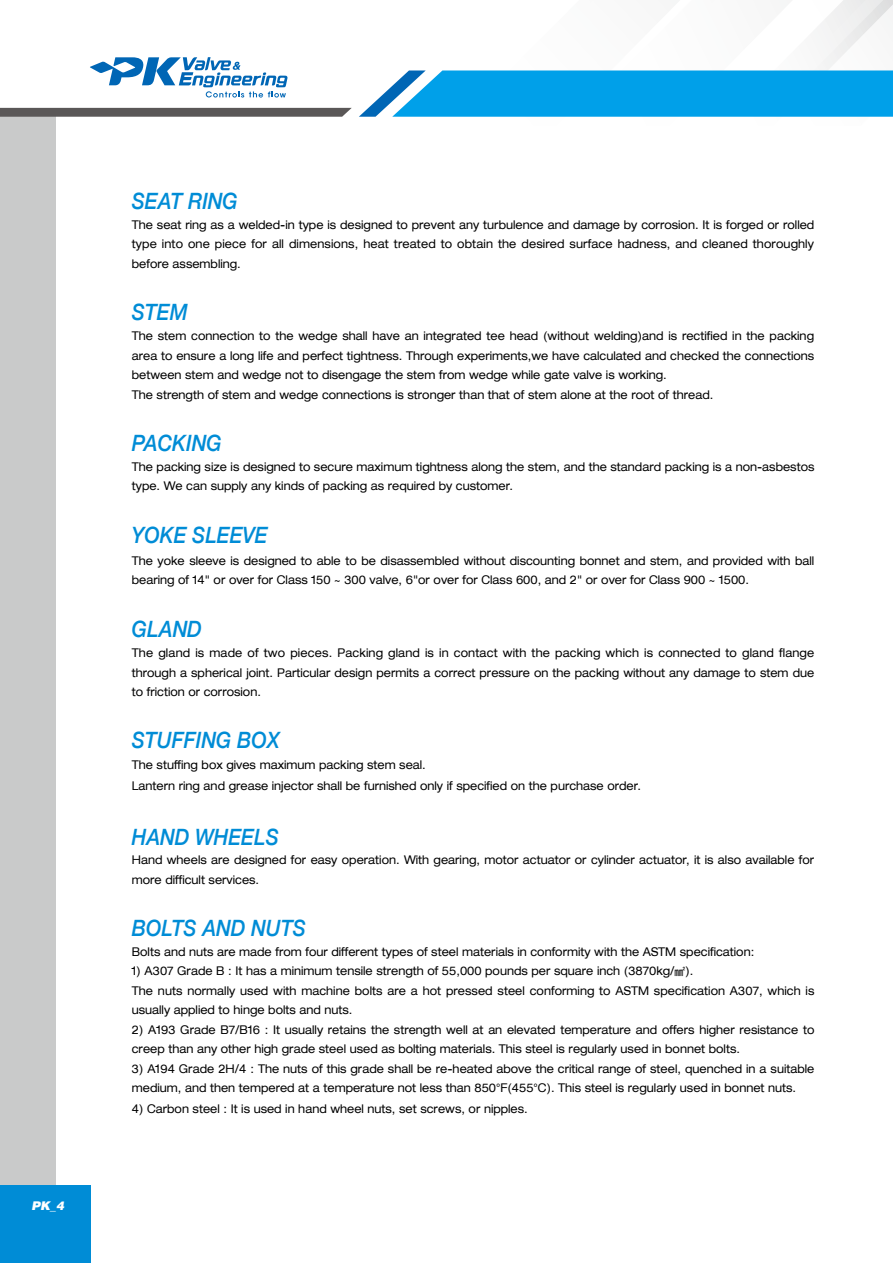
<style>
.page{position:relative;width:893px;height:1263px;background:#fff}
.page>*{position:absolute;margin:0;border:0;box-sizing:border-box;transform-origin:0 0}
.t1{font:italic 500 22.5px "Helvetica Neue";color:#008cd6;scale:.9 1}
.t2{font:expanded 12px/19.5px "Helvetica 53";color:#000;scale:.9 1}
.t3{font:italic 900 12px "Helvetica";color:#fff}
.s1{font-family:"YDIYGO330";font-stretch:normal}
</style>
<div class="page">
<div style="left:0;top:1185px;width:91px;height:78px;background:#008cd6"></div>
<div style="left:0;top:116px;width:55px;height:1069px;background:#c9caca"></div>
<svg style="left:0;top:108px;width:352px;height:9px;background:#615e5e"></svg>
<svg style="left:359px;top:0;width:534px;height:117px"></svg>
<svg style="left:90px;top:57px;width:198px;height:41px"></svg>
<p class="t3" style="left:31px;top:1198px;width:34px">PK_4</p>
<h1 class="t1" style="left:132px;top:187px;width:119px">SEAT RING</h1>
<p class="t2" style="left:132px;top:215px;width:760px;text-align:justify">The seat ring as a welded-in type is designed to prevent any turbulence and damage by corrosion. It is forged or rolled type into one piece for all dimensions, heat treated to obtain the desired surface hadness, and cleaned thoroughly before assembling.</p>
<h1 class="t1" style="left:132px;top:299px;width:64px">STEM</h1>
<p class="t2" style="left:132px;top:326px;width:760px">The stem connection to the wedge shall have an integrated tee head (without welding)and is rectified in the packing area to ensure a long life and perfect tightness. Through experiments,we have calculated and checked the connections between stem and wedge not to disengage the stem from wedge while gate valve is working.<br>The strength of stem and wedge connections is stronger than that of stem alone at the root of thread.</p>
<h1 class="t1" style="left:132px;top:430px;width:101px">PACKING</h1>
<p class="t2" style="left:132px;top:456px;width:760px">The packing size is designed to secure maximum tightness along the stem, and the standard packing is a non-asbestos type. We can supply any kinds of packing as required by customer.</p>
<h1 class="t1" style="left:132px;top:522px;width:152px">YOKE SLEEVE</h1>
<p class="t2" style="left:132px;top:550px;width:760px">The yoke sleeve is designed to able to be disassembled without discounting bonnet and stem, and provided with ball bearing of 14" or over for Class 150 ~ 300 valve, 6"or over for Class 600, and 2" or over for Class 900 ~ 1500.</p>
<h1 class="t1" style="left:132px;top:616px;width:79px">GLAND</h1>
<p class="t2" style="left:132px;top:643px;width:760px;text-align:justify">The gland is made of two pieces. Packing gland is in contact with the packing which is connected to gland flange through a spherical joint. Particular design permits a correct pressure on the packing without any damage to stem due to friction or corrosion.</p>
<h1 class="t1" style="left:132px;top:727px;width:166px">STUFFING BOX</h1>
<p class="t2" style="left:132px;top:754px;width:567px;line-height:21px">The stuffing box gives maximum packing stem seal.<br>Lantern ring and grease injector shall be furnished only if specified on the purchase order.</p>
<h1 class="t1" style="left:132px;top:824px;width:165px">HAND WHEELS</h1>
<p class="t2" style="left:132px;top:850px;width:760px">Hand wheels are designed for easy operation. With gearing, motor actuator or cylinder actuator, it is also available for more difficult services.</p>
<h1 class="t1" style="left:132px;top:915px;width:195px">BOLTS AND NUTS</h1>
<p class="t2" style="left:132px;top:942px;width:693px">Bolts and nuts are made from four different types of steel materials in conformity with the ASTM specification:</p>
<p class="t2" style="left:132px;top:961px;width:760px">1) A307 Grade B : It has a minimum tensile strength of 55,000 pounds per square inch (3870kg/<span class="s1">㎟</span>).<br>The nuts normally used with machine bolts are a hot pressed steel conforming to ASTM specification A307, which is usually applied to hinge bolts and nuts.</p>
<p class="t2" style="left:132px;top:1020px;width:760px">2) A193 Grade B7/B16 : It usually retains the strength well at an elevated temperature and offers higher resistance to creep than any other high grade steel used as bolting materials. This steel is regularly used in bonnet bolts.</p>
<p class="t2" style="left:132px;top:1059px;width:760px">3) A194 Grade 2H/4 : The nuts of this grade shall be re-heated above the critical range of steel, quenched in a suitable medium, and then tempered at a temperature not less than 850°F(455°C). This steel is regularly used in bonnet nuts.</p>
<p class="t2" style="left:132px;top:1099px;width:442px">4) Carbon steel : It is used in hand wheel nuts, set screws, or nipples.</p>
</div>
